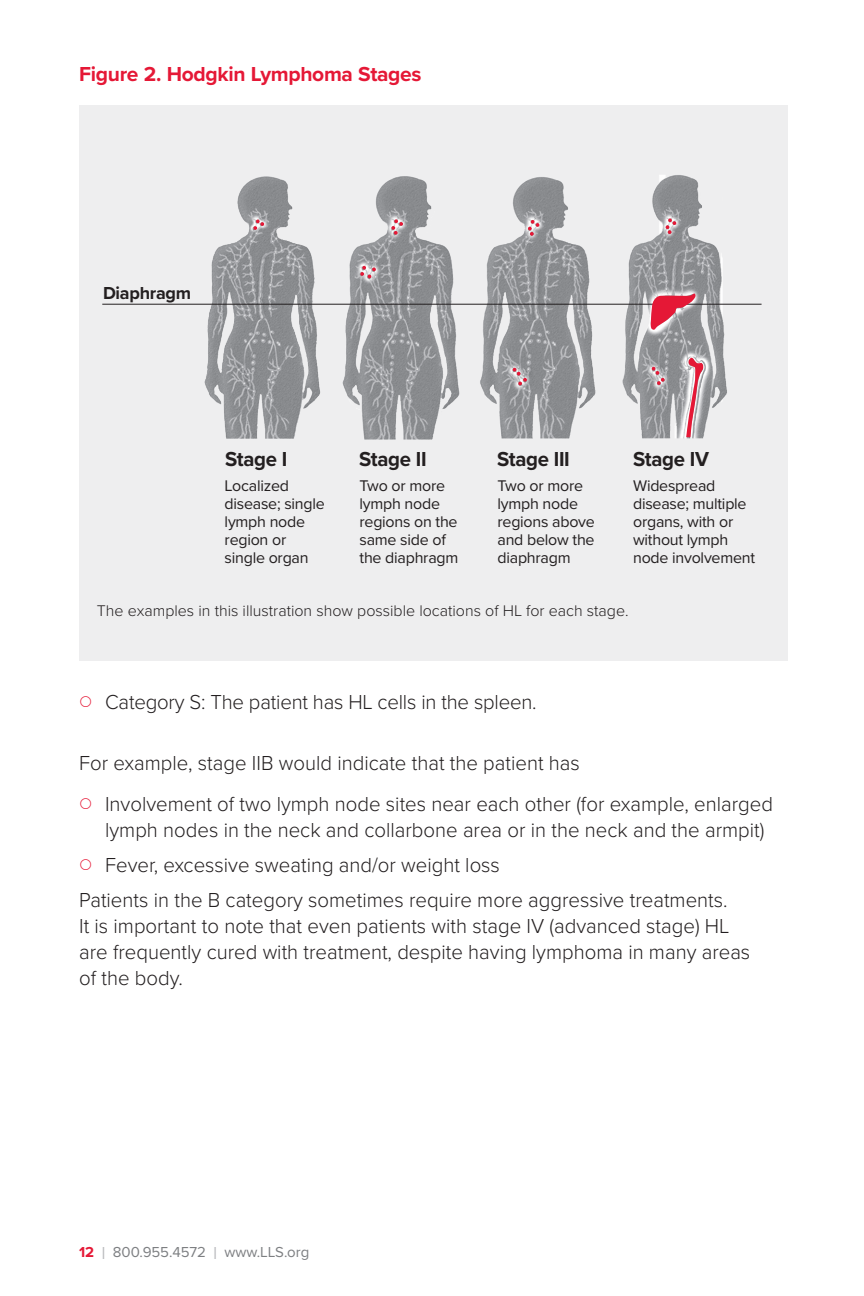
<style>
.page{position:relative;width:864px;height:1296px;background:#fff}
.page>*{position:absolute;margin:0;border:0;box-sizing:border-box;transform-origin:0 0}
.Body_text{font:300 21px/26px "Proxima Nova";color:#231f20}
.Figure_Names_77black{font:700 21px "Proxima Nova";letter-spacing:-.015em;color:#e51836}
.Body_text-2{font:700 21px "Proxima Nova";letter-spacing:-.015em;color:#231f20}
.t1{font:700 18px "Proxima Nova";letter-spacing:-.015em;color:#231f20}
.t2{font:16px/18px "Proxima Nova";letter-spacing:-.015em;color:#231f20}
.Figure_description{font:300 16px "Proxima Nova";color:#231f20}
.t3{font:15px "Proxima Nova";letter-spacing:-.005em;color:#7d7f82}
.s1{font-weight:700;color:#e51836}
.s2{font-size:18px;color:#babbbe}
</style>
<div class="page">
<div style="left:79px;top:105px;width:709px;height:556px;background:#eeeeef"></div>
<img style="left:149px;top:175px;width:613px;height:265px">
<hr style="left:102px;top:304px;width:660px;height:1px;background:#231f20">
<svg style="left:253px;top:220px;width:11px;height:10px"></svg>
<svg style="left:666px;top:218px;width:10px;height:16px"></svg>
<svg style="left:513px;top:368px;width:14px;height:17px"></svg>
<svg style="left:652px;top:367px;width:13px;height:18px"></svg>
<svg style="left:528px;top:220px;width:11px;height:16px"></svg>
<svg style="left:392px;top:219px;width:11px;height:16px"></svg>
<svg style="left:360px;top:266px;width:16px;height:12px"></svg>
<svg style="left:651px;top:293px;width:45px;height:37px"></svg>
<svg style="left:686px;top:357px;width:17px;height:80px"></svg>
<p class="Figure_Names_77black" style="left:79px;top:59px;width:344px">Figure 2. Hodgkin Lymphoma Stages</p>
<p class="t1" style="left:103px;top:280px;width:90px">Diaphragm</p>
<p class="Body_text-2" style="left:225px;top:443px;width:64px">Stage I</p>
<p class="Body_text-2" style="left:359px;top:443px;width:69px">Stage II</p>
<p class="Body_text-2" style="left:497px;top:443px;width:74px">Stage III</p>
<p class="Body_text-2" style="left:633px;top:443px;width:77px">Stage IV</p>
<p class="t2" style="left:225px;top:476px;width:102px">Localized disease; single lymph node region or single organ</p>
<p class="t2" style="left:360px;top:476px;width:100px">Two or more lymph node regions on the same side of the diaphragm</p>
<p class="t2" style="left:498px;top:476px;width:99px">Two or more lymph node regions above and below the diaphragm</p>
<p class="t2" style="left:633px;top:476px;width:124px">Widespread disease; multiple organs, with or without lymph node involvement</p>
<p class="Figure_description" style="left:97px;top:599px;width:533px">The examples in this illustration show possible locations of HL for each stage.</p>
<p class="Body_text" style="left:105px;top:688px;width:433px">Category S: The patient has HL cells in the spleen.</p>
<p class="Body_text" style="left:79px;top:749px;width:502px">For example, stage IIB would indicate that the patient has</p>
<p class="Body_text" style="left:105px;top:791px;width:669px;line-height:25.2px">Involvement of two lymph node sites near each other (for example, enlarged lymph nodes in the neck and collarbone area or in the neck and the armpit)</p>
<p class="Body_text" style="left:105px;top:851px;width:396px">Fever, excessive sweating and/or weight loss</p>
<p class="Body_text" style="left:79px;top:886px;width:673px">Patients in the B category sometimes require more aggressive treatments.<br>It is important to note that even patients with stage IV (advanced stage) HL are frequently cured with treatment, despite having lymphoma in many areas of the body.</p>
<p class="t3" style="left:79px;top:1241px;width:232px"><span class="s1">12</span> <span class="s2">I</span> 800.955.4572 <span class="s2">I</span> www.LLS.org</p>
</div>
